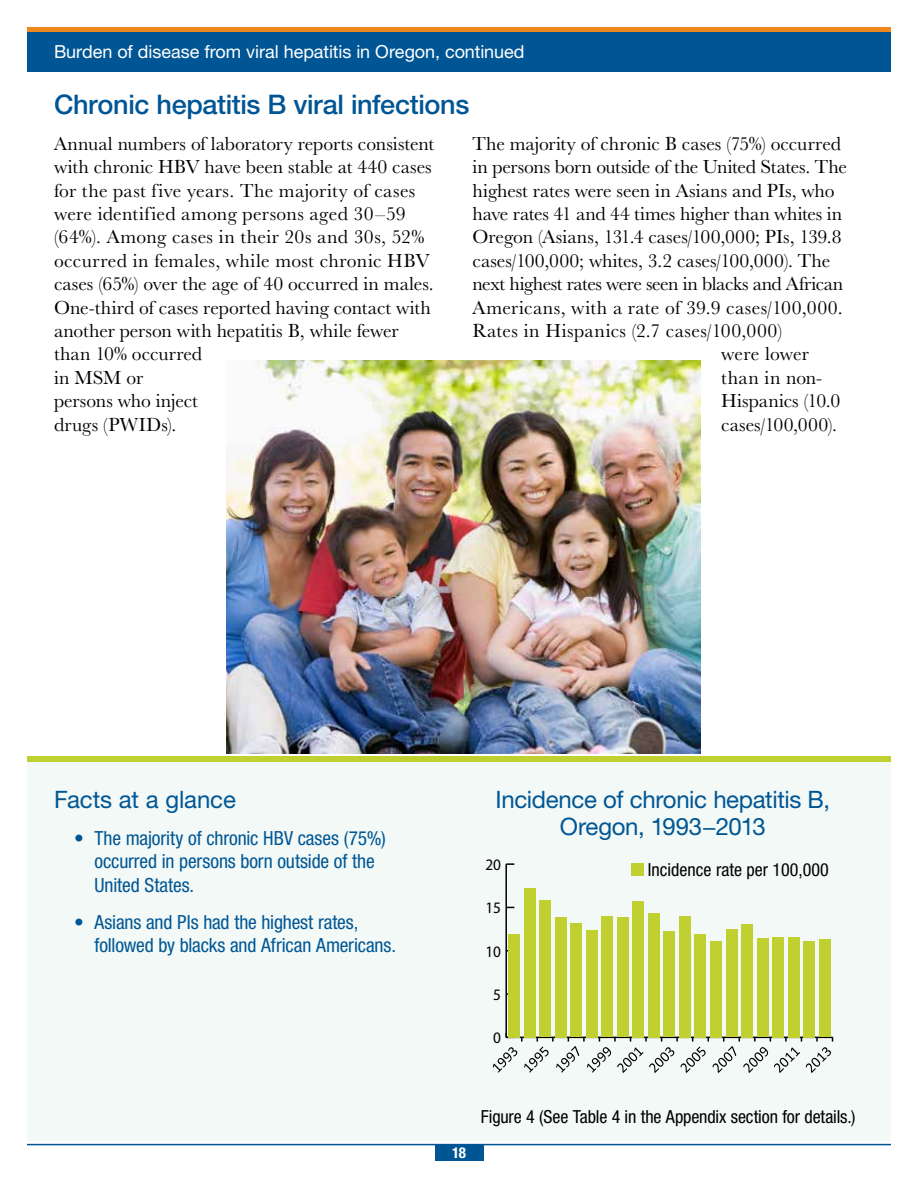
<style>
.page{position:relative;width:918px;height:1188px;background:#fff}
.page>*{position:absolute;margin:0;border:0;box-sizing:border-box;transform-origin:0 0}
.t1{font:500 27px "Helvetica Neue LT Std";letter-spacing:-.015em;color:#005695}
.t2{font:24px/27px "Helvetica Neue LT Std";letter-spacing:-.015em;color:#005695;text-align:center}
.t3{font:19.5px/23.4px "Baskerville URW";letter-spacing:.005em;color:#000}
.t4{font:condensed 19.5px/23.4px "Helvetica Neue LT Std";letter-spacing:-.005em;color:#005695}
.t5{font:19.5px "Baskerville URW";letter-spacing:.025em;color:#000}
.t6{font:19.5px "Baskerville URW";letter-spacing:-.02em;color:#000}
.t7{font:19.5px "Baskerville URW";letter-spacing:-.015em;color:#000}
.t8{font:18px "Helvetica Neue LT Std";letter-spacing:-.005em;color:#fff}
.t9{font:condensed 18px "Helvetica Neue LT Std";letter-spacing:-.005em;color:#000}
.t10{font:condensed 18px "Helvetica Neue LT Std";color:#010101}
.t11{font:16.05px "Myriad Pro";color:#000;scale:.95 1}
.t12{font:700 condensed 15px "Helvetica Neue LT Std";color:#fff}
</style>
<div class="page">
<hr style="left:27px;top:1144px;width:864px;height:1px;background:#005695">
<div style="left:435px;top:1145px;width:48px;height:16px;background:#005695"></div>
<div style="left:27px;top:27px;width:864px;height:44px;background:#005695"></div>
<hr style="left:27px;top:27px;width:864px;height:4px;background:#ec881d">
<div style="left:27px;top:759px;width:864px;height:382px;background:#f2f9f6"></div>
<div style="left:632px;top:863px;width:12px;height:13px;background:#bfd030"></div>
<hr style="left:505px;top:864px;width:2px;height:173px;background:#000">
<svg style="left:493px;top:1033px;width:340px;height:40px"></svg>
<svg style="left:506px;top:863px;width:8px;height:2px"></svg>
<div style="left:508px;top:934px;width:12px;height:103px;background:#bfd030"></div>
<div style="left:524px;top:888px;width:11px;height:149px;background:#bfd030"></div>
<div style="left:539px;top:901px;width:12px;height:136px;background:#bfd030"></div>
<div style="left:555px;top:917px;width:11px;height:120px;background:#bfd030"></div>
<div style="left:571px;top:924px;width:11px;height:113px;background:#bfd030"></div>
<div style="left:586px;top:930px;width:11px;height:107px;background:#bfd030"></div>
<div style="left:602px;top:917px;width:11px;height:120px;background:#bfd030"></div>
<div style="left:617px;top:917px;width:11px;height:120px;background:#bfd030"></div>
<div style="left:633px;top:901px;width:11px;height:136px;background:#bfd030"></div>
<div style="left:648px;top:913px;width:11px;height:124px;background:#bfd030"></div>
<div style="left:664px;top:932px;width:11px;height:105px;background:#bfd030"></div>
<div style="left:679px;top:916px;width:12px;height:121px;background:#bfd030"></div>
<div style="left:695px;top:934px;width:11px;height:103px;background:#bfd030"></div>
<div style="left:710px;top:941px;width:12px;height:96px;background:#bfd030"></div>
<div style="left:726px;top:929px;width:11px;height:108px;background:#bfd030"></div>
<div style="left:741px;top:924px;width:12px;height:113px;background:#bfd030"></div>
<div style="left:757px;top:939px;width:11px;height:98px;background:#bfd030"></div>
<div style="left:773px;top:937px;width:11px;height:100px;background:#bfd030"></div>
<div style="left:788px;top:937px;width:11px;height:100px;background:#bfd030"></div>
<div style="left:804px;top:941px;width:11px;height:96px;background:#bfd030"></div>
<div style="left:819px;top:939px;width:11px;height:98px;background:#bfd030"></div>
<div style="left:27px;top:756px;width:864px;height:6px;background:#bfd030"></div>
<img style="left:227px;top:361px;width:474px;height:393px">
<p class="t8" style="left:54px;top:41px;width:472px">Burden of disease from viral hepatitis in Oregon, continued</p>
<h1 class="t1" style="left:54px;top:88px;width:417px">Chronic hepatitis B viral infections</h1>
<p class="t3" style="left:54px;top:132px;width:382px">Annual numbers of laboratory reports consistent with chronic HBV have been stable at 440 cases for the past five years. The majority of cases were identified among persons aged 30–59 (64%). Among cases in their 20s and 30s, 52% occurred in females, while most chronic HBV cases (65%) over the age of 40 occurred in males.<br>One-third of cases reported having contact with another person with hepatitis B, while fewer than 10% occurred<br>in MSM or<br>persons who inject<br>drugs (PWIDs).</p>
<p class="t3" style="left:473px;top:132px;width:370px">The majority of chronic B cases (75%) occurred</p>
<p class="t7" style="left:473px;top:155px;width:376px">in persons born outside of the United States. The</p>
<p class="t3" style="left:473px;top:179px;width:364px">highest rates were seen in Asians and PIs, who</p>
<p class="t3" style="left:473px;top:202px;width:371px">have rates 41 and 44 times higher than whites in</p>
<p class="t3" style="left:473px;top:226px;width:371px">Oregon (Asians, 131.4 cases/100,000; PIs, 139.8</p>
<p class="t3" style="left:473px;top:249px;width:359px">cases/100,000; whites, 3.2 cases/100,000). The</p>
<p class="t6" style="left:473px;top:272px;width:372px">next highest rates were seen in blacks and African</p>
<p class="t5" style="left:473px;top:296px;width:372px">Americans, with a rate of 39.9 cases/100,000.</p>
<p class="t5" style="left:473px;top:319px;width:311px">Rates in Hispanics (2.7 cases/100,000)</p>
<p class="t3" style="left:721px;top:343px;width:89px">were lower</p>
<p class="t5" style="left:721px;top:366px;width:103px">than in non-</p>
<p class="t3" style="left:721px;top:389px;width:121px">Hispanics (10.0</p>
<p class="t3" style="left:721px;top:413px;width:117px">cases/100,000).</p>
<p class="t2" style="left:54px;top:786px;width:184px">Facts at a glance</p>
<p class="t4" style="left:94px;top:826px;width:293px;text-indent:-20px">• The majority of chronic HBV cases (75%) occurred in persons born outside of the<br>United States.</p>
<p class="t4" style="left:94px;top:910px;width:303px;text-indent:-20px">• Asians and PIs had the highest rates, followed by blacks and African Americans.</p>
<p class="t2" style="left:496px;top:786px;width:336px">Incidence of chronic hepatitis B,<br>Oregon, 1993−2013</p>
<p class="t10" style="left:648px;top:859px;width:183px">Incidence rate per 100,000</p>
<p class="t11" style="left:485px;top:855px;width:18px">20</p>
<p class="t11" style="left:485px;top:898px;width:18px">15</p>
<p class="t11" style="left:485px;top:941px;width:18px">10</p>
<p class="t11" style="left:493px;top:985px;width:10px">5</p>
<p class="t11" style="left:493px;top:1028px;width:10px">0</p>
<p class="t12" style="left:452px;top:1144px;width:15px">18</p>
<p class="t9" style="left:481px;top:1106px;width:376px">Figure 4 (See Table 4 in the Appendix section for details.)</p>
</div>
